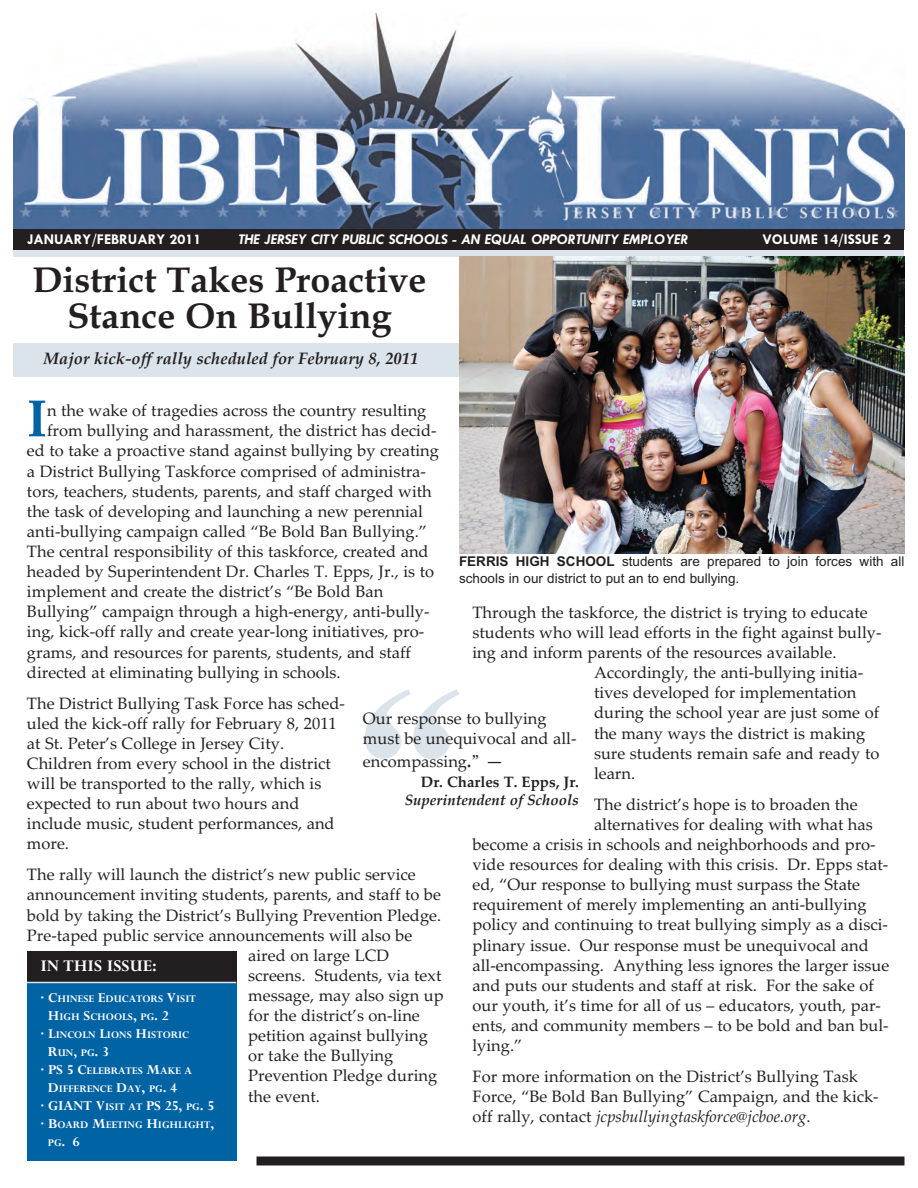
<style>
.page{position:relative;width:918px;height:1188px;background:#fff}
.page>*{position:absolute;margin:0;border:0;box-sizing:border-box;transform-origin:0 0}
.t1{font:italic 700 225px "Times New Roman";color:#dbe4ea}
.t2{font:700 51.9px "Palatino Linotype";color:#0063a4}
.t3{font:700 36px/36px "Book Antiqua";color:#231f20;text-align:center}
.t4{font:700 18px "Perpetua";color:#fff}
.t5{font:16.5px/20.1px "Palatino Linotype";color:#231f20}
.t6{font:italic 700 16.5px "Palatino Linotype";color:#231f20}
.t7{font:italic 700 15px "Tw Cen";color:#fff}
.t8{font:700 15px "Tw Cen";color:#fff}
.t9{font:700 15px "Perpetua";color:#fff}
.t10{font:italic 700 15px "Palatino Linotype";color:#231f20}
.t11{font:700 15px "Palatino Linotype";color:#231f20}
.t12{font:13.5px/16.2px "Arial";color:#231f20}
.t13{font:700 11.25px/18px "Perpetua";color:#fff}
.s1{font-family:"Arial Bold MT OTF"}
.s2{font-style:italic}
.s3{font-weight:700;font-style:italic;font-size:18px}
.s4{font-family:"New York";font-size:15px}
.s5{font-size:15px}
.s6{font-size:11.25px}
</style>
<div class="page">
<div style="left:13px;top:344px;width:689px;height:33px;background:#dbe4ea"></div>
<div style="left:14px;top:236px;width:890px;height:20px;background:#dbe4ea"></div>
<img style="left:14px;top:14px;width:890px;height:216px">
<div style="left:14px;top:230px;width:890px;height:20px;background:#231f20"></div>
<div style="left:256px;top:1156px;width:648px;height:10px;background:#231f20"></div>
<div style="left:27px;top:952px;width:209px;height:209px;background:#0063a4"></div>
<div style="left:27px;top:951px;width:209px;height:31px;background:#231f20"></div>
<img style="left:459px;top:256px;width:445px;height:298px">
<hr style="left:27px;top:982px;width:209px;height:1px;background:#dbe4ea">
<p class="t8" style="left:27px;top:230px;width:176px">JANUARY/FEBRUARY 2011</p>
<p class="t7" style="left:238px;top:230px;width:452px">THE JERSEY CITY PUBLIC SCHOOLS - AN EQUAL OPPORTUNITY EMPLOYER</p>
<p class="t8" style="left:762px;top:230px;width:130px">VOLUME 14/ISSUE 2</p>
<h3 class="t3" style="left:33px;top:262px;width:395px">District Takes Proactive<br>Stance On Bullying</h3>
<p class="t6" style="left:44px;top:348px;width:376px">Major kick-off rally scheduled for February 8, 2011</p>
<h2 class="t2" style="left:27px;top:388px;width:22px">I</h2>
<p class="t5" style="left:47px;top:400px;width:381px">n the wake of tragedies across the country resulting</p>
<p class="t5" style="left:47px;top:421px;width:391px">from bullying and harassment, the district has decid-</p>
<p class="t5" style="left:27px;top:441px;width:414px">ed to take a proactive stand against bullying by creating</p>
<p class="t5" style="left:27px;top:461px;width:400px">a District Bullying Taskforce comprised of administra-</p>
<p class="t5" style="left:27px;top:481px;width:406px">tors, teachers, students, parents, and staff charged with</p>
<p class="t5" style="left:27px;top:501px;width:397px">the task of developing and launching a new perennial</p>
<p class="t5" style="left:27px;top:521px;width:402px">anti-bullying campaign called “Be Bold Ban Bullying.”</p>
<p class="t5" style="left:27px;top:541px;width:403px">The central responsibility of this taskforce, created and</p>
<p class="t5" style="left:27px;top:561px;width:409px">headed by Superintendent Dr. Charles T. Epps, Jr., is to</p>
<p class="t5" style="left:27px;top:581px;width:358px">implement and create the district’s “Be Bold Ban</p>
<p class="t5" style="left:27px;top:602px;width:404px">Bullying” campaign through a high-energy, anti-bully-</p>
<p class="t5" style="left:27px;top:622px;width:399px">ing, kick-off rally and create year-long initiatives, pro-</p>
<p class="t5" style="left:27px;top:642px;width:386px">grams, and resources for parents, students, and staff</p>
<p class="t5" style="left:27px;top:662px;width:315px">directed at eliminating bullying in schools.</p>
<p class="t5" style="left:27px;top:693px;width:319px">The District Bullying Task Force has sched&shy;uled the kick-off rally for February 8, 2011 at St. Peter’s College in Jersey City.<br>Children from every school in the district will be transported to the rally, which is expected to run about two hours and include music, student performances, and more.</p>
<p class="t5" style="left:27px;top:865px;width:390px">The rally will launch the district’s new public service</p>
<p class="t5" style="left:27px;top:885px;width:416px">announcement inviting students, parents, and staff to be</p>
<p class="t5" style="left:27px;top:905px;width:416px">bold by taking the District’s Bullying Prevention Pledge.</p>
<p class="t5" style="left:27px;top:925px;width:387px">Pre-taped public service announcements will also be</p>
<p class="t5" style="left:248px;top:945px;width:142px">aired on large LCD</p>
<p class="t5" style="left:248px;top:965px;width:195px">screens. Students, via text</p>
<p class="t5" style="left:248px;top:985px;width:197px">message, may also sign up</p>
<p class="t5" style="left:248px;top:1005px;width:173px">for the district’s on-line</p>
<p class="t5" style="left:248px;top:1025px;width:181px">petition against bullying</p>
<p class="t5" style="left:248px;top:1046px;width:147px">or take the Bullying</p>
<p class="t5" style="left:248px;top:1066px;width:191px">Prevention Pledge during</p>
<p class="t5" style="left:248px;top:1086px;width:73px">the event.</p>
<p class="t12" style="left:459px;top:554px;width:447px"><span class="s1">FERRIS HIGH SCHOOL</span> students are prepared to join forces with all schools in our district to put an to end bullying.</p>
<p class="t5" style="left:472px;top:602px;width:397px">Through the taskforce, the district is trying to educate</p>
<p class="t5" style="left:472px;top:622px;width:411px">students who will lead efforts in the fight against bully-</p>
<p class="t5" style="left:472px;top:642px;width:365px">ing and inform parents of the resources available.</p>
<p class="t5" style="left:594px;top:663px;width:271px">Accordingly, the anti-bullying initia-</p>
<p class="t5" style="left:594px;top:683px;width:264px">tives developed for implementation</p>
<p class="t5" style="left:594px;top:703px;width:287px">during the school year are just some of</p>
<p class="t5" style="left:594px;top:723px;width:273px">the many ways the district is making</p>
<p class="t5" style="left:594px;top:743px;width:287px">sure students remain safe and ready to</p>
<p class="t5" style="left:594px;top:763px;width:43px">learn.</p>
<p class="t5" style="left:594px;top:794px;width:265px">The district’s hope is to broaden the</p>
<p class="t5" style="left:594px;top:814px;width:280px">alternatives for dealing with what has</p>
<p class="t5" style="left:472px;top:834px;width:405px">become a crisis in schools and neighborhoods and pro-</p>
<p class="t5" style="left:472px;top:854px;width:417px">vide resources for dealing with this crisis. Dr. Epps stat-</p>
<p class="t5" style="left:472px;top:874px;width:389px">ed, “Our response to bullying must surpass the State</p>
<p class="t5" style="left:472px;top:895px;width:396px">requirement of merely implementing an anti-bullying</p>
<p class="t5" style="left:472px;top:915px;width:417px">policy and continuing to treat bullying simply as a disci-</p>
<p class="t5" style="left:472px;top:935px;width:398px">plinary issue. Our response must be unequivocal and</p>
<p class="t5" style="left:472px;top:955px;width:418px">all-encompassing. Anything less ignores the larger issue</p>
<p class="t5" style="left:472px;top:975px;width:403px">and puts our students and staff at risk. For the sake of</p>
<p class="t5" style="left:472px;top:995px;width:410px">our youth, it’s time for all of us – educators, youth, par-</p>
<p class="t5" style="left:472px;top:1015px;width:418px">ents, and community members – to be bold and ban bul-</p>
<p class="t5" style="left:472px;top:1035px;width:51px">lying.”</p>
<p class="t5" style="left:472px;top:1066px;width:408px">For more information on the District’s Bullying Task<br>Force, “Be Bold Ban Bullying” Campaign, and the kick&shy;off rally, contact <span class="s2">jcpsbullyingtaskforce@jcboe.org</span>.</p>
<h1 class="t1" style="left:338px;top:632px;width:114px">“</h1>
<p class="t5" style="left:363px;top:708px;width:215px">Our response to bullying must be unequivocal and all-</p>
<p class="t5" style="left:363px;top:751px;width:142px">encompassing<span class="s3">.</span><span class="s4">”</span> <span class="s3">—</span></p>
<p class="t11" style="left:421px;top:773px;width:160px">Dr. Charles T. Epps, Jr.</p>
<p class="t10" style="left:405px;top:791px;width:176px">Superintendent of Schools</p>
<p class="t4" style="left:40px;top:955px;width:118px">IN THIS ISSUE:</p>
<p class="t13" style="left:40px;top:989px;width:157px"><span class="s5">· C</span>HINESE <span class="s5">E</span>DUCATORS <span class="s5">V</span>ISIT</p>
<p class="t13" style="left:48px;top:1007px;width:122px"><span class="s5">H</span>IGH <span class="s5">S</span>CHOOLS<span class="s5">,</span> PG<span class="s5">. 2</span></p>
<p class="t13" style="left:40px;top:1025px;width:150px"><span class="s5">· L</span>INCOLN <span class="s5">L</span>IONS <span class="s5">H</span>ISTORIC</p>
<p class="t9" style="left:48px;top:1042px;width:63px">R<span class="s6">UN</span>, <span class="s6">PG</span>. 3</p>
<p class="t13" style="left:48px;top:1061px;width:146px;text-indent:-7px"><span class="s5">· PS 5 C</span>ELEBRATES <span class="s5">M</span>AKE A<br><span class="s5">D</span>IFFERENCE <span class="s5">D</span>AY<span class="s5">,</span> PG<span class="s5">. 4</span></p>
<p class="t9" style="left:40px;top:1096px;width:175px">· GIANT V<span class="s6">ISIT AT</span> PS 25, <span class="s6">PG</span>. 5</p>
<p class="t13" style="left:48px;top:1115px;width:168px;text-indent:-7px"><span class="s5">· B</span>OARD <span class="s5">M</span>EETING <span class="s5">H</span>IGHLIGHT<span class="s5">,<br></span>PG<span class="s5">. 6</span></p>
</div>
